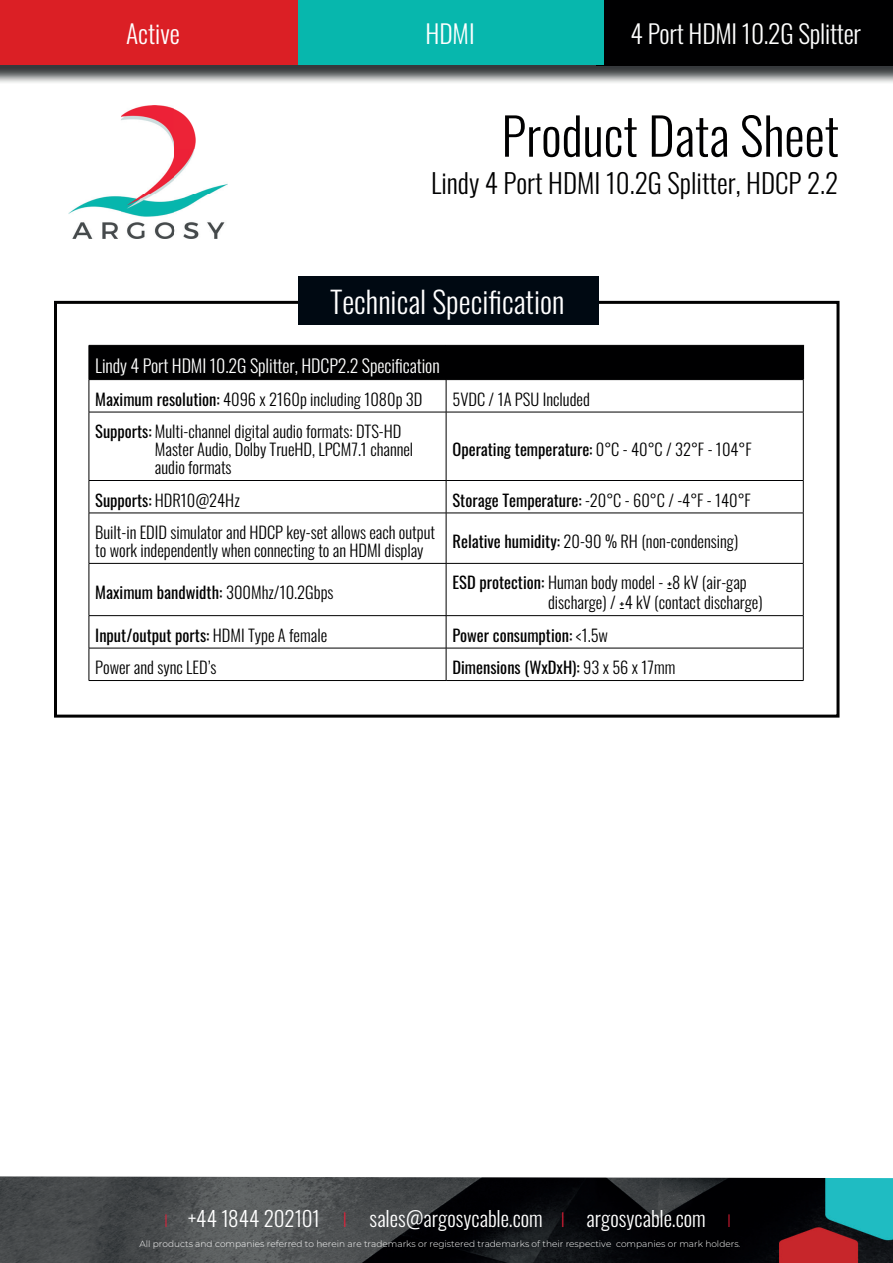
<style>
.page{position:relative;width:893px;height:1263px;background:#fff}
.page>*{position:absolute;margin:0;border:0;box-sizing:border-box;transform-origin:0 0}
.t1{font:300 51px "Oswald";color:#000001}
.t2{font:300 30px "Oswald";color:#fff}
.t3{font:300 27px "Oswald";color:#000001}
.t4{font:300 25.5px "Oswald";letter-spacing:-.01em;color:#fff}
.t5{font:300 21px "Oswald";color:#fff}
.t6{font:300 18px "Oswald";letter-spacing:-.005em;color:#fff}
.t7{font:300 16.5px/18px "Oswald";color:#000001}
.t8{font:16.5px "Oswald";color:#000001}
.t9{font:300 9px "Montserrat";color:#fff}
.s1{font-weight:400}
.s2{font-weight:300}
.s3{font-family:"Montserrat";font-size:18px;color:#ed1e38}
.s4{font-family:"Montserrat";color:#ed1e38}
</style>
<div class="page">
<img style="left:68px;top:106px;width:159px;height:132px">
<img style="left:0;top:65px;width:893px;height:18px">
<div style="left:0;top:0;width:893px;height:65px;background:#db1f25"></div>
<div style="left:596px;top:0;width:297px;height:66px;background:#000001"></div>
<div style="left:298px;top:0;width:305px;height:65px;background:#07b7ad"></div>
<img style="left:0;top:1176px;width:893px;height:87px">
<div style="left:54px;top:301px;width:785px;height:417px;border:3px solid #000001"></div>
<div style="left:298px;top:276px;width:301px;height:49px;background:#000912"></div>
<div style="left:90px;top:346px;width:712px;height:33px;background:#000001"></div>
<hr style="left:89px;top:345px;width:357px;height:1px;background:#000001">
<hr style="left:89px;top:346px;width:1px;height:33px;background:#000001">
<hr style="left:446px;top:345px;width:358px;height:1px;background:#000001">
<hr style="left:89px;top:379px;width:357px;height:1px;background:#000001">
<hr style="left:89px;top:380px;width:1px;height:32px;background:#000001">
<hr style="left:89px;top:412px;width:357px;height:1px;background:#000001">
<hr style="left:89px;top:412px;width:1px;height:68px;background:#000001">
<hr style="left:445px;top:346px;width:2px;height:33px;background:#000001">
<hr style="left:802px;top:346px;width:2px;height:33px;background:#000001">
<hr style="left:89px;top:480px;width:357px;height:1px;background:#000001">
<hr style="left:89px;top:481px;width:1px;height:32px;background:#000001">
<hr style="left:89px;top:513px;width:357px;height:1px;background:#000001">
<hr style="left:89px;top:513px;width:1px;height:50px;background:#000001">
<hr style="left:89px;top:563px;width:357px;height:1px;background:#000001">
<hr style="left:89px;top:564px;width:1px;height:51px;background:#000001">
<hr style="left:89px;top:615px;width:357px;height:1px;background:#000001">
<hr style="left:89px;top:616px;width:1px;height:32px;background:#000001">
<hr style="left:89px;top:648px;width:357px;height:1px;background:#000001">
<hr style="left:89px;top:648px;width:1px;height:32px;background:#000001">
<hr style="left:89px;top:680px;width:357px;height:1px;background:#000001">
<hr style="left:446px;top:379px;width:357px;height:1px;background:#000001">
<hr style="left:446px;top:380px;width:1px;height:32px;background:#000001">
<hr style="left:803px;top:380px;width:1px;height:32px;background:#000001">
<hr style="left:446px;top:412px;width:357px;height:1px;background:#000001">
<hr style="left:446px;top:412px;width:1px;height:68px;background:#000001">
<hr style="left:803px;top:412px;width:1px;height:68px;background:#000001">
<hr style="left:446px;top:480px;width:357px;height:1px;background:#000001">
<hr style="left:446px;top:481px;width:1px;height:32px;background:#000001">
<hr style="left:803px;top:481px;width:1px;height:32px;background:#000001">
<hr style="left:446px;top:513px;width:357px;height:1px;background:#000001">
<hr style="left:446px;top:513px;width:1px;height:50px;background:#000001">
<hr style="left:803px;top:513px;width:1px;height:50px;background:#000001">
<hr style="left:446px;top:563px;width:357px;height:1px;background:#000001">
<hr style="left:446px;top:564px;width:1px;height:51px;background:#000001">
<hr style="left:803px;top:564px;width:1px;height:51px;background:#000001">
<hr style="left:446px;top:615px;width:357px;height:1px;background:#000001">
<hr style="left:446px;top:616px;width:1px;height:32px;background:#000001">
<hr style="left:803px;top:616px;width:1px;height:32px;background:#000001">
<hr style="left:446px;top:648px;width:357px;height:1px;background:#000001">
<hr style="left:446px;top:648px;width:1px;height:32px;background:#000001">
<hr style="left:803px;top:648px;width:1px;height:32px;background:#000001">
<hr style="left:446px;top:680px;width:357px;height:1px;background:#000001">
<h3 class="t4" style="left:126px;top:10px;width:55px">Active</h3>
<h3 class="t4" style="left:425px;top:10px;width:51px">HDMI</h3>
<h3 class="t4" style="left:630px;top:10px;width:232px">4 Port HDMI 10.2G Splitter</h3>
<h1 class="t1" style="left:501px;top:91px;width:339px">Product Data Sheet</h1>
<h3 class="t3" style="left:431px;top:159px;width:409px">Lindy 4 Port HDMI 10.2G Splitter, HDCP 2.2</h3>
<h2 class="t2" style="left:330px;top:275px;width:236px">Technical Specification</h2>
<p class="t6" style="left:95px;top:350px;width:346px">Lindy 4 Port HDMI 10.2G Splitter, HDCP2.2 Specification</p>
<p class="t7" style="left:95px;top:388px;width:329px"><span class="s1">Maximum resolution:</span> 4096 x 2160p including 1080p 3D</p>
<p class="t7" style="left:452px;top:388px;width:139px">5VDC / 1A PSU Included</p>
<p class="t7" style="left:155px;top:421px;width:260px;text-indent:-60px"><span class="s1">Supports:</span> Multi-channel digital audio formats: DTS-HD<br>Master Audio, Dolby TrueHD, LPCM7.1 channel audio formats</p>
<p class="t8" style="left:452px;top:435px;width:301px">Operating temperature: <span class="s2">0°C - 40°C / 32°F - 104°F</span></p>
<p class="t7" style="left:95px;top:489px;width:146px"><span class="s1">Supports:</span> HDR10@24Hz</p>
<p class="t7" style="left:452px;top:489px;width:300px"><span class="s1">Storage Temperature:</span> -20°C - 60°C / -4°F - 140°F</p>
<p class="t7" style="left:95px;top:521px;width:341px">Built-in EDID simulator and HDCP key-set allows each output to work independently when connecting to an HDMI display</p>
<p class="t7" style="left:452px;top:530px;width:287px"><span class="s1">Relative humidity:</span> 20-90 % RH (non-condensing)</p>
<p class="t8" style="left:95px;top:578px;width:240px">Maximum bandwidth: <span class="s2">300Mhz/10.2Gbps</span></p>
<p class="t7" style="left:548px;top:571px;width:216px;line-height:19.8px;text-indent:-96px"><span class="s1">ESD protection:</span> Human body model - ±8 kV (air-gap discharge) / ±4 kV (contact discharge)</p>
<p class="t8" style="left:95px;top:620px;width:233px">Input/output ports: <span class="s2">HDMI Type A female</span></p>
<p class="t8" style="left:452px;top:620px;width:157px">Power consumption: <span class="s2">&lt;1.5w</span></p>
<p class="t7" style="left:95px;top:657px;width:123px">Power and sync LED’s</p>
<p class="t8" style="left:452px;top:653px;width:224px">Dimensions (WxDxH): <span class="s2">93 x 56 x 17mm</span></p>
<p class="t5" style="left:164px;top:1200px;width:570px"><span class="s3">I</span> +44 1844 202101 <span class="s4">I</span> sales@argosycable.com <span class="s4">I</span> argosycable.com <span class="s3">I</span></p>
<p class="t9" style="left:139px;top:1237px;width:602px">All products and companies referred to herein are trademarks or registered trademarks of their respective companies or mark holders.</p>
</div>
